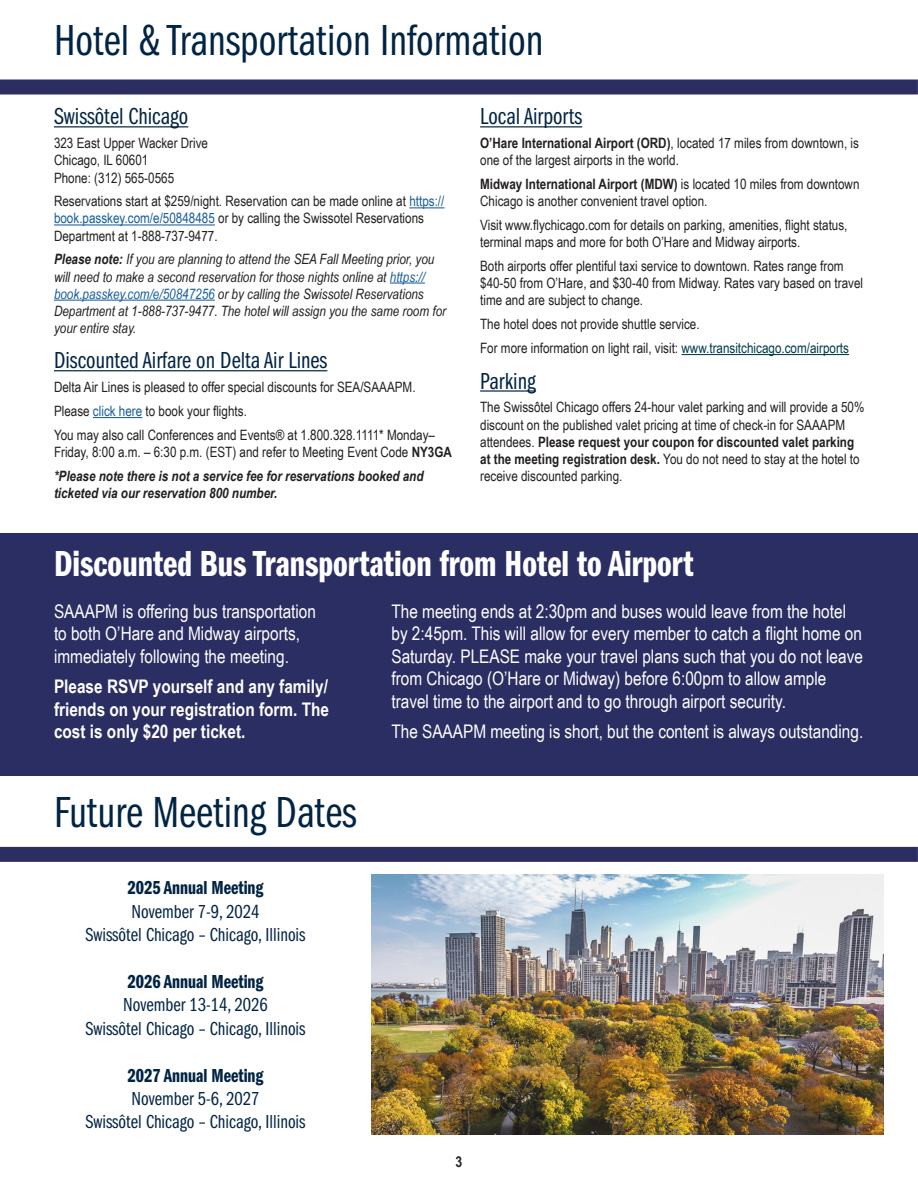
<style>
.page{position:relative;width:918px;height:1188px;background:#fff}
.page>*{position:absolute;margin:0;border:0;box-sizing:border-box;transform-origin:0 0}
.t1{font:45px "Franklin Gothic LT Pro Bk Cm";color:#022444}
.t2{font:37.5px "Franklin Gothic LT Pro Dm Cm";color:#fff}
.t3{font:24px "Franklin Gothic LT Pro Bk Cm";color:#022444}
.t4{font:19.5px "Franklin Gothic LT Pro Bk Cm";color:#022444}
.t5{font:19.5px "Franklin Gothic LT Pro Dm Cm";color:#022444}
.t6{font:18.75px/22.5px "Arial Narrow";color:#fff}
.t7{font:700 18.75px/22.5px "Arial Narrow";color:#fff;text-align:justify}
.t8{font:700 15px "Arial Narrow";color:#231f20}
.t9{font:14.25px/17.1px "Arial Narrow";color:#231f20}
.t10{font:italic 14.25px/17.1px "Arial Narrow";color:#231f20}
.t11{font:italic 700 14.25px/17.1px "Arial Narrow";color:#231f20}
.s1{color:#175d9e}
.s2{font-weight:700}
.s3{color:#003b4d}
</style>
<div class="page">
<div style="left:0;top:80px;width:918px;height:14px;background:#2b2e62"></div>
<div style="left:0;top:534px;width:918px;height:242px;background:#2b2e62"></div>
<hr style="left:54px;top:126px;width:134px;height:1px;background:#022444">
<hr style="left:409px;top:207px;width:35px;height:1px;background:#175d9e">
<hr style="left:54px;top:224px;width:161px;height:1px;background:#175d9e">
<hr style="left:390px;top:283px;width:35px;height:1px;background:#175d9e">
<hr style="left:54px;top:300px;width:161px;height:1px;background:#175d9e">
<hr style="left:54px;top:370px;width:273px;height:1px;background:#022444">
<hr style="left:93px;top:417px;width:49px;height:1px;background:#175d9e">
<div style="left:0;top:847px;width:918px;height:15px;background:#2b2e62"></div>
<img style="left:371px;top:875px;width:512px;height:260px">
<hr style="left:480px;top:126px;width:102px;height:1px;background:#022444">
<hr style="left:682px;top:354px;width:167px;height:1px;background:#003b4d">
<hr style="left:480px;top:390px;width:56px;height:2px;background:#022444">
<p class="t1" style="left:54px;top:16px;width:491px">Hotel &amp; Transportation Information</p>
<p class="t3" style="left:54px;top:103px;width:136px">Swissôtel Chicago</p>
<p class="t9" style="left:54px;top:134px;width:156px">323 East Upper Wacker Drive<br>Chicago, IL 60601<br>Phone: (312) 565-0565</p>
<p class="t9" style="left:54px;top:192px;width:392px">Reservations start at $259/night. Reservation can be made online at <span class="s1">https:// book.passkey.com/e/50848485</span> or by calling the Swissotel Reservations<br>Department at 1-888-737-9477.</p>
<p class="t10" style="left:54px;top:251px;width:394px"><span class="s2">Please note:</span> If you are planning to attend the SEA Fall Meeting prior, you will need to make a second reservation for those nights online at <span class="s1">https:// book.passkey.com/e/50847256</span> or by calling the Swissotel Reservations Department at 1-888-737-9477. The hotel will assign you the same room for your entire stay.</p>
<p class="t3" style="left:54px;top:347px;width:275px">Discounted Airfare on Delta Air Lines</p>
<p class="t9" style="left:54px;top:378px;width:363px">Delta Air Lines is pleased to offer special discounts for SEA/SAAAPM.</p>
<p class="t9" style="left:54px;top:402px;width:194px">Please <span class="s1">click here</span> to book your flights.</p>
<p class="t9" style="left:54px;top:426px;width:399px">You may also call Conferences and Events® at 1.800.328.1111* Monday–<br>Friday, 8:00 a.m. – 6:30 p.m. (EST) and refer to Meeting Event Code <span class="s2">NY3GA</span></p>
<p class="t11" style="left:54px;top:467px;width:371px">*Please note there is not a service fee for reservations booked and ticketed via our reservation 800 number.</p>
<p class="t3" style="left:480px;top:103px;width:104px">Local Airports</p>
<p class="t9" style="left:480px;top:134px;width:380px"><span class="s2">O’Hare International Airport (ORD)</span>, located 17 miles from downtown, is one of the largest airports in the world.</p>
<p class="t9" style="left:480px;top:175px;width:381px"><span class="s2">Midway International Airport (MDW)</span> is located 10 miles from downtown<br>Chicago is another convenient travel option.</p>
<p class="t9" style="left:480px;top:216px;width:369px">Visit www.flychicago.com for details on parking, amenities, flight status, terminal maps and more for both O’Hare and Midway airports.</p>
<p class="t9" style="left:480px;top:257px;width:385px">Both airports offer plentiful taxi service to downtown. Rates range from $40-50 from O’Hare, and $30-40 from Midway. Rates vary based on travel time and are subject to change.</p>
<p class="t9" style="left:480px;top:315px;width:221px">The hotel does not provide shuttle service.</p>
<p class="t9" style="left:480px;top:339px;width:370px">For more information on light rail, visit: <span class="s3">www.transitchicago.com/airports</span></p>
<p class="t3" style="left:480px;top:368px;width:57px">Parking</p>
<p class="t9" style="left:480px;top:398px;width:386px">The Swissôtel Chicago offers 24-hour valet parking and will provide a 50% discount on the published valet pricing at time of check-in for SAAAPM attendees. <span class="s2">Please request your coupon for discounted valet parking at the meeting registration desk.</span> You do not need to stay at the hotel to receive discounted parking.</p>
<p class="t2" style="left:54px;top:543px;width:641px">Discounted Bus Transportation from Hotel to Airport</p>
<p class="t6" style="left:54px;top:599px;width:264px">SAAAPM is offering bus transportation to both O’Hare and Midway airports, immediately following the meeting.</p>
<p class="t7" style="left:54px;top:674px;width:277px">Please RSVP yourself and any family/ friends on your registration form. The cost is only $20 per ticket.</p>
<p class="t1" style="left:54px;top:788px;width:304px">Future Meeting Dates</p>
<p class="t5" style="left:127px;top:877px;width:138px">2025 Annual Meeting</p>
<p class="t4" style="left:132px;top:901px;width:129px">November 7-9, 2024</p>
<p class="t4" style="left:85px;top:924px;width:222px">Swissôtel Chicago – Chicago, Illinois</p>
<p class="t5" style="left:127px;top:971px;width:138px">2026 Annual Meeting</p>
<p class="t4" style="left:123px;top:994px;width:146px">November 13-14, 2026</p>
<p class="t4" style="left:85px;top:1018px;width:222px">Swissôtel Chicago – Chicago, Illinois</p>
<p class="t5" style="left:127px;top:1064px;width:138px">2027 Annual Meeting</p>
<p class="t4" style="left:132px;top:1088px;width:129px">November 5-6, 2027</p>
<p class="t4" style="left:85px;top:1111px;width:222px">Swissôtel Chicago – Chicago, Illinois</p>
<p class="t6" style="left:391px;top:599px;width:473px">The meeting ends at 2:30pm and buses would leave from the hotel by 2:45pm. This will allow for every member to catch a flight home on Saturday. PLEASE make your travel plans such that you do not leave from Chicago (O’Hare or Midway) before 6:00pm to allow ample travel time to the airport and to go through airport security.</p>
<p class="t6" style="left:391px;top:719px;width:473px">The SAAAPM meeting is short, but the content is always outstanding.</p>
<p class="t8" style="left:456px;top:1151px;width:8px">3</p>
</div>
